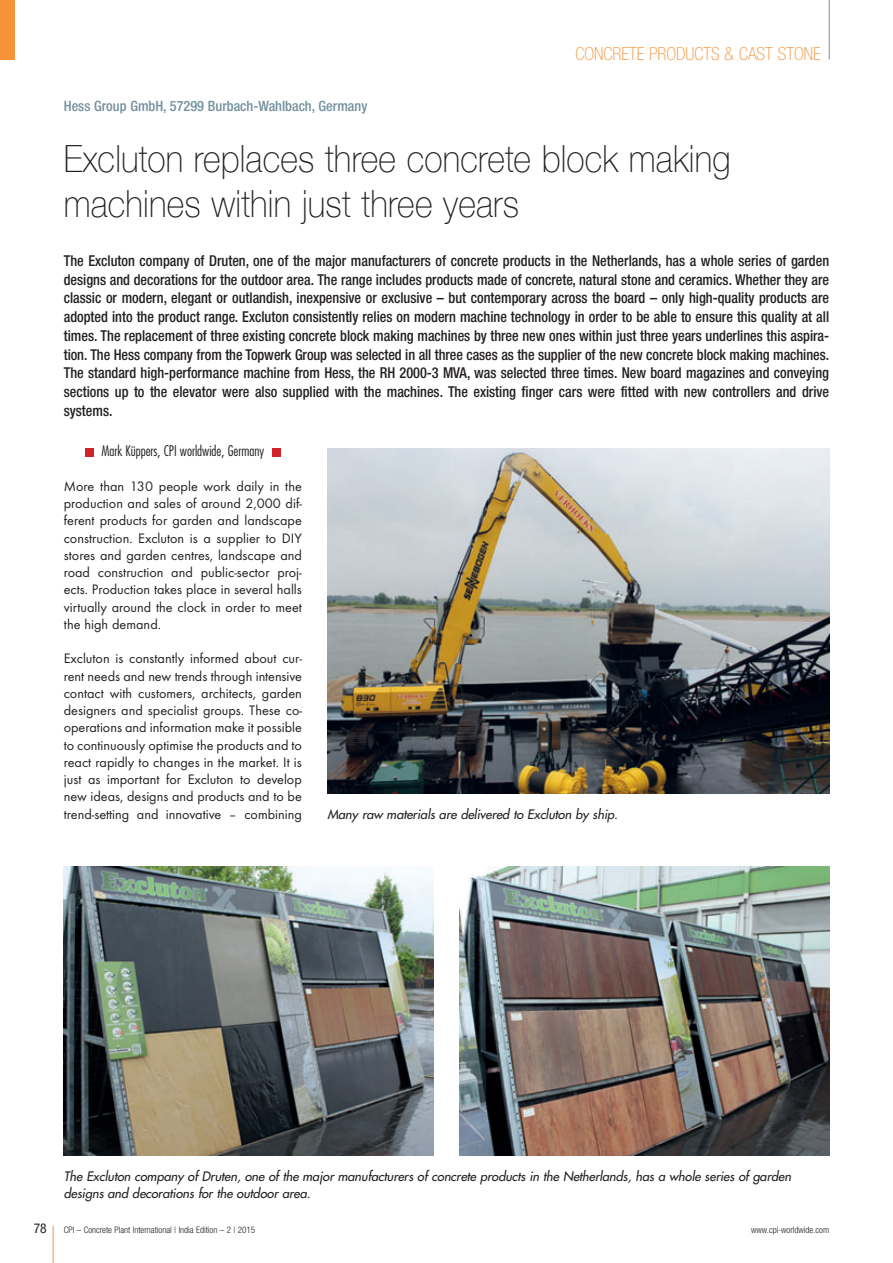
<style>
.page{position:relative;width:893px;height:1263px;background:#fff}
.page>*{position:absolute;margin:0;border:0;box-sizing:border-box;transform-origin:0 0}
.t1{font:100 37.5px/45px "Helvetica Neue";letter-spacing:.005em;color:#231f20;scale:.9 1}
.t2{font:100 condensed 18px "Helvetica Neue";color:#f69238}
.t3{font:500 condensed 15px/18.8px "Helvetica Neue";color:#231f20;text-align:justify;scale:.95 1}
.t4{font:14.25px/17.2px "Futura T";color:#231f20;text-align:justify}
.t5{font:500 condensed 14.25px "Helvetica Neue";color:#73909f}
.t6{font:300 condensed 14.25px "Futura";color:#231f20}
.t7{font:condensed 13.5px "Helvetica Neue";color:#231f20}
.t8{font:italic 12.75px/17.2px "Futura";color:#231f20}
.t9{font:300 condensed 9px "Helvetica Neue";color:#231f20}
</style>
<div class="page">
<hr style="left:53px;top:1226px;width:1px;height:37px;background:#f69238">
<hr style="left:829px;top:0;width:1px;height:60px;background:#73909f">
<div style="left:0;top:0;width:15px;height:60px;background:#f69238"></div>
<div style="left:85px;top:448px;width:8px;height:8px;background:#d1232a"></div>
<div style="left:272px;top:448px;width:9px;height:8px;background:#d1232a"></div>
<img style="left:64px;top:866px;width:370px;height:289px">
<img style="left:459px;top:866px;width:370px;height:289px">
<img style="left:327px;top:449px;width:502px;height:344px">
<p class="t5" style="left:64px;top:98px;width:305px">Hess Group GmbH, 57299 Burbach-Wahlbach, Germany</p>
<p class="t2" style="left:575px;top:43px;width:247px">CONCRETE PRODUCTS &amp; CAST STONE</p>
<h1 class="t1" style="left:64px;top:136px;width:742px">Excluton replaces three concrete block making machines within just three years</h1>
<p class="t3" style="left:64px;top:251px;width:807px">The Excluton company of Druten, one of the major manufacturers of concrete products in the Netherlands, has a whole series of garden designs and decorations for the outdoor area. The range includes products made of concrete, natural stone and ceramics. Whether they are classic or modern, elegant or outlandish, inexpensive or exclusive – but contemporary across the board – only high-quality products are adopted into the product range. Excluton consistently relies on modern machine technology in order to be able to ensure this quality at all times. The replacement of three existing concrete block making machines by three new ones within just three years underlines this aspira&shy;tion. The Hess company from the Topwerk Group was selected in all three cases as the supplier of the new concrete block making machines.<br>The standard high-performance machine from Hess, the RH 2000-3 MVA, was selected three times. New board magazines and conveying sections up to the elevator were also supplied with the machines. The existing finger cars were fitted with new controllers and drive systems.</p>
<p class="t6" style="left:101px;top:442px;width:164px">Mark Küppers, CPI worldwide, Germany</p>
<p class="t4" style="left:64px;top:477px;width:240px">More than 130 people work daily in the production and sales of around 2,000 dif&shy;ferent products for garden and landscape construction. Excluton is a supplier to DIY stores and garden centres, landscape and road construction and public-sector proj&shy;ects. Production takes place in several halls virtually around the clock in order to meet the high demand.</p>
<p class="t4" style="left:64px;top:650px;width:240px">Excluton is constantly informed about cur&shy;rent needs and new trends through intensive contact with customers, architects, garden designers and specialist groups. These co&shy;operations and information make it possible to continuously optimise the products and to react rapidly to changes in the market. It is just as important for Excluton to develop new ideas, designs and products and to be trend-setting and innovative – combining</p>
<p class="t8" style="left:327px;top:805px;width:295px">Many raw materials are delivered to Excluton by ship.</p>
<p class="t8" style="left:64px;top:1167px;width:731px">The Excluton company of Druten, one of the major manufacturers of concrete products in the Netherlands, has a whole series of garden designs and decorations for the outdoor area.</p>
<p class="t7" style="left:34px;top:1220px;width:14px">78</p>
<p class="t9" style="left:64px;top:1224px;width:193px">CPI – Concrete Plant International | India Edition – 2 | 2015</p>
<p class="t9" style="left:751px;top:1224px;width:79px">www.cpi-worldwide.com</p>
</div>
